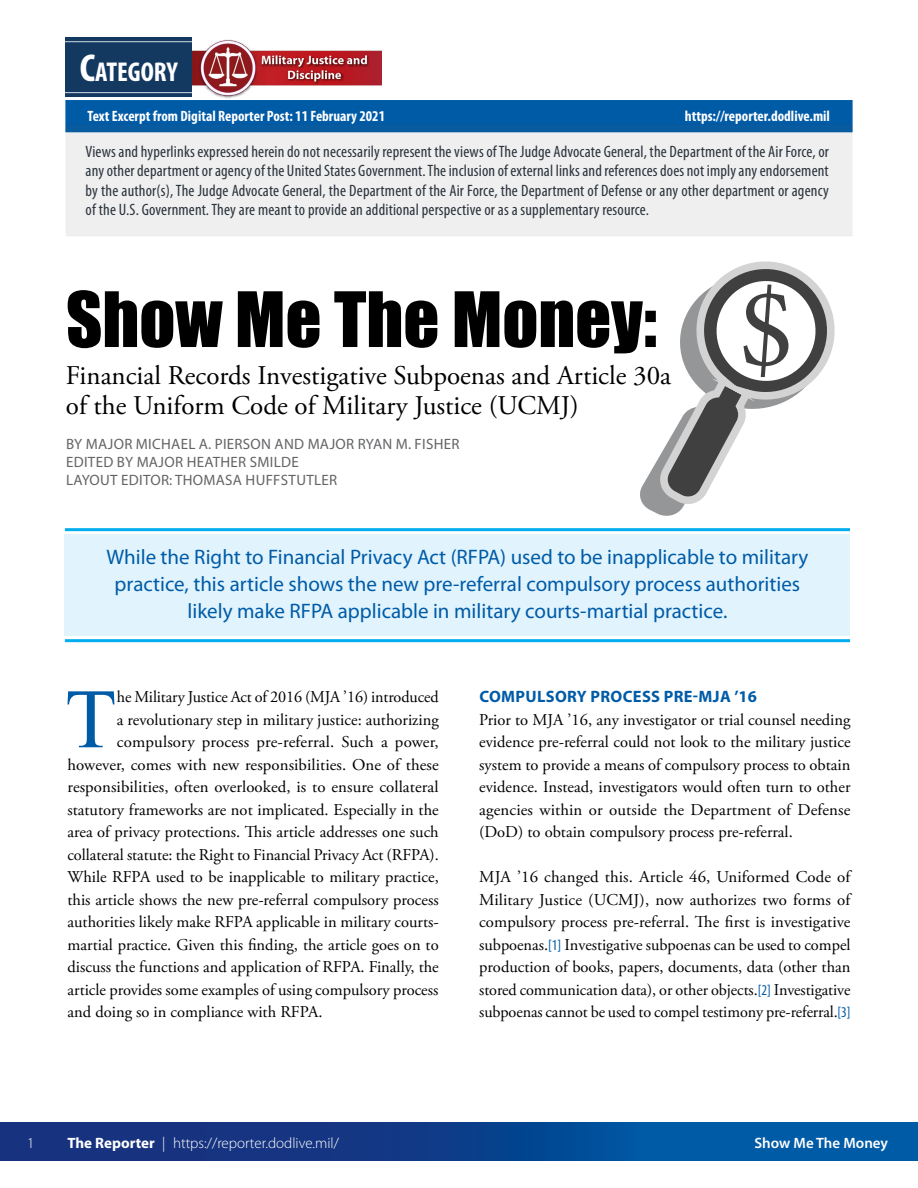
<style>
.page{position:relative;width:918px;height:1188px;background:#fff}
.page>*{position:absolute;margin:0;border:0;box-sizing:border-box;transform-origin:0 0}
.Intro_Par{font:84.45px "Times New Roman";color:#005ba7}
.t1{font:70.5px "Impact";color:#000}
.Category{font:700 condensed 27.3px "Myriad Pro";color:#fff}
.TITLE_Simple_Long{font:27px/30px "Adobe Garamond Pro";color:#000}
.Intro_Excerpt{font:21px/27px "Myriad Pro";color:#005ba7;text-align:center}
.Intro_Par-2{font:16.5px/22.5px "Adobe Garamond Pro";color:#000;text-align:justify}
.Disclaimer{font:condensed 16.5px/19.5px "Myriad Pro";letter-spacing:.01em;color:#2b333b;text-align:justify}
.HD_1{font:700 16.5px "Myriad Pro";letter-spacing:.02em;color:#005ba7}
.Author{font:15px "Myriad Pro";letter-spacing:.02em;color:#636466}
.disclaimer_HD_right{font:700 condensed 15px "Myriad Pro";color:#fff}
.t2{font:300 15px "Myriad Pro";color:#fff}
.t3{font:600 15px "Myriad Pro";color:#fff}
.s1{font-size:39px}
.s2{font-family:"Myriad Pro";font-stretch:condensed;font-size:15px;color:#005ba7}
.s3{font-weight:700}
</style>
<div class="page">
<div style="left:0;top:1122px;width:918px;height:39px;background:linear-gradient(to right,#1c2875,#0060ac)"></div>
<div style="left:65px;top:38px;width:127px;height:59px;background:#143961"></div>
<img style="left:192px;top:39px;width:189px;height:60px">
<hr style="left:65px;top:41px;width:127px;height:1px;background:#fff">
<div style="left:65px;top:100px;width:788px;height:32px;background:#005ba7"></div>
<hr style="left:65px;top:92px;width:127px;height:1px;background:#fff">
<svg style="left:66px;top:124px;width:786px;height:112px;fill:#efeff0"></svg>
<div style="left:65px;top:534px;width:785px;height:102px;background:#e1f4fd"></div>
<hr style="left:65px;top:528px;width:785px;height:3px;background:#00aeef">
<hr style="left:65px;top:639px;width:785px;height:3px;background:#00aeef">
<svg style="left:640px;top:466px;width:41px;height:50px"></svg>
<svg style="left:654px;top:261px;width:181px;height:249px"></svg>
<svg style="left:710px;top:274px;width:113px;height:114px"></svg>
<p class="Category" style="left:80px;top:54px;width:99px"><span class="s1">C</span>ATEGORY</p>
<p class="disclaimer_HD_right" style="left:87px;top:107px;width:299px">Text Excerpt from Digital Reporter Post: 11 February 2021</p>
<p class="disclaimer_HD_right" style="left:685px;top:107px;width:147px">https://reporter.dodlive.mil</p>
<p class="Disclaimer" style="left:86px;top:141px;width:745px">Views and hyperlinks expressed herein do not necessarily represent the views of The Judge Advocate General, the Department of the Air Force, or any other department or agency of the United States Government. The inclusion of external links and references does not imply any endorsement by the author(s), The Judge Advocate General, the Department of the Air Force, the Department of Defense or any other department or agency of the U.S. Government. They are meant to provide an additional perspective or as a supplementary resource.</p>
<h1 class="t1" style="left:66px;top:265px;width:593px">Show Me The Money:</h1>
<p class="TITLE_Simple_Long" style="left:66px;top:361px;width:607px">Financial Records Investigative Subpoenas and Article 30a of the Uniform Code of Military Justice (UCMJ)</p>
<p class="Author" style="left:66px;top:434px;width:395px">BY MAJOR MICHAEL A. PIERSON AND MAJOR RYAN M. FISHER</p>
<p class="Author" style="left:66px;top:452px;width:234px">EDITED BY MAJOR HEATHER SMILDE</p>
<p class="Author" style="left:66px;top:470px;width:273px">LAYOUT EDITOR: THOMASA HUFFSTUTLER</p>
<p class="Intro_Excerpt" style="left:106px;top:543px;width:703px">While the Right to Financial Privacy Act (RFPA) used to be inapplicable to military practice, this article shows the new pre-referral compulsory process authorities likely make RFPA applicable in military courts-martial practice.</p>
<p class="Intro_Par" style="left:65px;top:662px;width:53px">T</p>
<p class="Intro_Par-2" style="left:117px;top:686px;width:323px">he Military Justice Act of 2016 (MJA ’16) introduced</p>
<p class="Intro_Par-2" style="left:117px;top:709px;width:323px">a revolutionary step in military justice: authorizing</p>
<p class="Intro_Par-2" style="left:117px;top:731px;width:323px">compulsory process pre-referral. Such a power,</p>
<p class="Intro_Par-2" style="left:67px;top:754px;width:373px">however, comes with new responsibilities. One of these</p>
<p class="Intro_Par-2" style="left:67px;top:776px;width:373px">responsibilities, often overlooked, is to ensure collateral</p>
<p class="Intro_Par-2" style="left:68px;top:799px;width:373px">statutory frameworks are not implicated. Especially in the</p>
<p class="Intro_Par-2" style="left:68px;top:821px;width:373px">area of privacy protections. This article addresses one such</p>
<p class="Intro_Par-2" style="left:68px;top:844px;width:373px">collateral statute: the Right to Financial Privacy Act (RFPA).</p>
<p class="Intro_Par-2" style="left:68px;top:866px;width:373px">While RFPA used to be inapplicable to military practice,</p>
<p class="Intro_Par-2" style="left:68px;top:889px;width:373px">this article shows the new pre-referral compulsory process</p>
<p class="Intro_Par-2" style="left:68px;top:911px;width:373px">authorities likely make RFPA applicable in military courts-</p>
<p class="Intro_Par-2" style="left:68px;top:934px;width:373px">martial practice. Given this finding, the article goes on to</p>
<p class="Intro_Par-2" style="left:68px;top:956px;width:373px">discuss the functions and application of RFPA. Finally, the</p>
<p class="Intro_Par-2" style="left:68px;top:979px;width:372px">article provides some examples of using compulsory process</p>
<p class="Intro_Par-2" style="left:68px;top:1001px;width:257px">and doing so in compliance with RFPA.</p>
<h1 class="HD_1" style="left:479px;top:686px;width:279px">COMPULSORY PROCESS PRE-MJA ’16</h1>
<p class="Intro_Par-2" style="left:479px;top:709px;width:373px">Prior to MJA ’16, any investigator or trial counsel needing evidence pre-referral could not look to the military justice system to provide a means of compulsory process to obtain evidence. Instead, investigators would often turn to other agencies within or outside the Department of Defense (DoD) to obtain compulsory process pre-referral.</p>
<p class="Intro_Par-2" style="left:479px;top:866px;width:373px">MJA ’16 changed this. Article 46, Uniformed Code of Military Justice (UCMJ), now authorizes two forms of compulsory process pre-referral. The first is investigative subpoenas.<span class="s2">[1]</span> Investigative subpoenas can be used to compel production of books, papers, documents, data (other than stored communication data), or other objects.<span class="s2">[2]</span> Investigative subpoenas cannot be used to compel testimony pre-referral.<span class="s2">[3]</span></p>
<p class="t2" style="left:27px;top:1134px;width:9px">1</p>
<p class="t2" style="left:68px;top:1134px;width:273px"><span class="s3">The Reporter</span> | https://reporter.dodlive.mil/</p>
<p class="t3" style="left:755px;top:1133px;width:135px">Show Me The Money</p>
</div>
